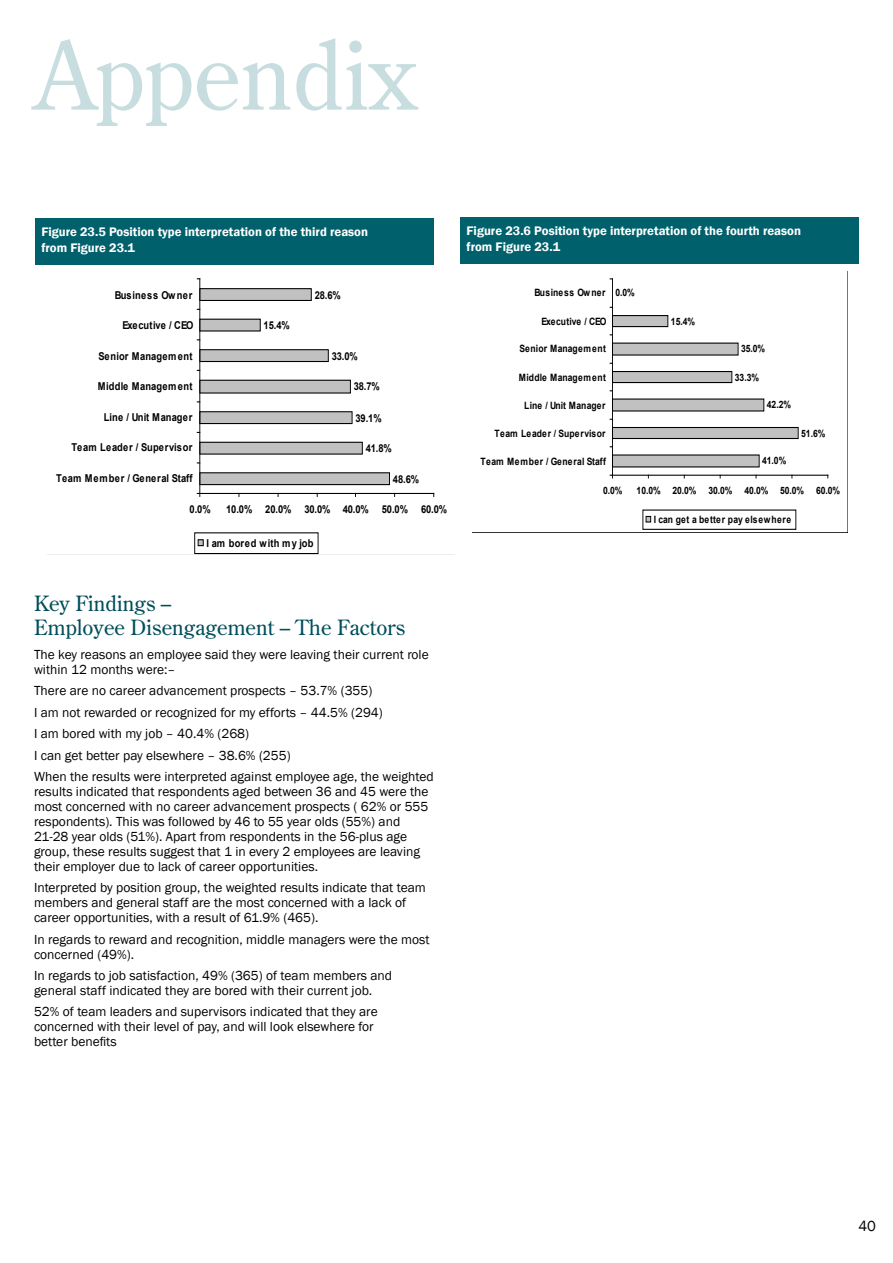
<style>
.page{position:relative;width:893px;height:1263px;background:#fff}
.page>*{position:absolute;margin:0;border:0;box-sizing:border-box;transform-origin:0 0}
.t1{font:93px "Century Old Style Std";letter-spacing:.005em;color:#c7dddf}
.t2{font:21px/24px "Century Old Style Std";letter-spacing:.005em;color:#004e5b}
.t3{font:15px "Franklin Gothic";color:#000}
.t4{font:13.5px/15px "Franklin Gothic";color:#000}
.t5{font:600 12.75px/16.5px "Franklin Gothic";color:#fff}
.t6{font:700 10.8px "Arial";letter-spacing:.025em;color:#000;scale:.86 1}
.t7{font:700 10.8px "Arial";letter-spacing:-.01em;color:#000;scale:.86 1}
.t8{font:700 10.05px "Arial";letter-spacing:.025em;color:#000;scale:.85 1}
.t9{font:700 10.05px "Arial";letter-spacing:-.01em;color:#000;scale:.85 1}
</style>
<div class="page">
<div style="left:35px;top:218px;width:399px;height:47px;background:#00616c"></div>
<svg style="left:194px;top:278px;width:241px;height:276px"></svg>
<div style="left:460px;top:217px;width:399px;height:47px;background:#00616c"></div>
<svg style="left:609px;top:278px;width:220px;height:252px"></svg>
<h1 class="t1" style="left:34px;top:16px;width:385px">Appendix</h1>
<p class="t5" style="left:41px;top:224px;width:328px">Figure 23.5 Position type interpretation of the third reason from Figure 23.1</p>
<p class="t6" style="left:115px;top:288px;width:92px">Business Owner</p>
<p class="t6" style="left:315px;top:288px;width:32px">28.6%</p>
<p class="t7" style="left:122px;top:318px;width:84px">Executive / CEO</p>
<p class="t6" style="left:264px;top:318px;width:32px">15.4%</p>
<p class="t6" style="left:99px;top:349px;width:111px">Senior Management</p>
<p class="t6" style="left:332px;top:349px;width:32px">33.0%</p>
<p class="t6" style="left:98px;top:379px;width:112px">Middle Management</p>
<p class="t6" style="left:354px;top:379px;width:32px">38.7%</p>
<p class="t6" style="left:104px;top:410px;width:105px">Line / Unit Manager</p>
<p class="t6" style="left:355px;top:411px;width:32px">39.1%</p>
<p class="t6" style="left:71px;top:440px;width:142px">Team Leader / Supervisor</p>
<p class="t6" style="left:366px;top:441px;width:32px">41.8%</p>
<p class="t6" style="left:56px;top:471px;width:160px">Team Member / General Staff</p>
<p class="t6" style="left:393px;top:472px;width:32px">48.6%</p>
<p class="t6" style="left:190px;top:502px;width:26px">0.0%</p>
<p class="t7" style="left:226px;top:502px;width:258px">10.0% 20.0% 30.0% 40.0% 50.0% 60.0%</p>
<p class="t6" style="left:207px;top:536px;width:126px">I am bored with my job</p>
<h2 class="t2" style="left:34px;top:591px;width:373px">Key Findings –<br>Employee Disengagement – The Factors</h2>
<p class="t4" style="left:34px;top:647px;width:396px">The key reasons an employee said they were leaving their current role within 12 months were:–</p>
<p class="t4" style="left:34px;top:680px;width:401px;line-height:21.5px">There are no career advancement prospects – 53.7% (355)<br>I am not rewarded or recognized for my efforts – 44.5% (294)<br>I am bored with my job – 40.4% (268)<br>I can get better pay elsewhere – 38.6% (255)<br>When the results were interpreted against employee age, the weighted</p>
<p class="t4" style="left:34px;top:784px;width:396px">results indicated that respondents aged between 36 and 45 were the most concerned with no career advancement prospects ( 62% or 555 respondents). This was followed by 46 to 55 year olds (55%) and 21-28 year olds (51%). Apart from respondents in the 56-plus age group, these results suggest that 1 in every 2 employees are leaving their employer due to lack of career opportunities.</p>
<p class="t4" style="left:34px;top:880px;width:393px">Interpreted by position group, the weighted results indicate that team members and general staff are the most concerned with a lack of career opportunities, with a result of 61.9% (465).</p>
<p class="t4" style="left:34px;top:932px;width:397px">In regards to reward and recognition, middle managers were the most concerned (49%).</p>
<p class="t4" style="left:34px;top:968px;width:360px">In regards to job satisfaction, 49% (365) of team members and general staff indicated they are bored with their current job.</p>
<p class="t4" style="left:34px;top:1005px;width:345px">52% of team leaders and supervisors indicated that they are concerned with their level of pay, and will look elsewhere for better benefits</p>
<p class="t5" style="left:467px;top:222px;width:336px">Figure 23.6 Position type interpretation of the fourth reason from Figure 23.1</p>
<p class="t8" style="left:534px;top:286px;width:85px">Business Owner</p>
<p class="t8" style="left:616px;top:286px;width:24px">0.0%</p>
<p class="t9" style="left:541px;top:315px;width:78px">Executive / CEO</p>
<p class="t8" style="left:671px;top:315px;width:30px">15.4%</p>
<p class="t8" style="left:520px;top:342px;width:103px">Senior Management</p>
<p class="t8" style="left:741px;top:342px;width:30px">35.0%</p>
<p class="t8" style="left:519px;top:371px;width:104px">Middle Management</p>
<p class="t8" style="left:735px;top:371px;width:30px">33.3%</p>
<p class="t8" style="left:524px;top:399px;width:97px">Line / Unit Manager</p>
<p class="t8" style="left:767px;top:398px;width:30px">42.2%</p>
<p class="t8" style="left:495px;top:427px;width:132px">Team Leader / Supervisor</p>
<p class="t8" style="left:801px;top:427px;width:30px">51.6%</p>
<p class="t8" style="left:481px;top:455px;width:149px">Team Member / General Staff</p>
<p class="t8" style="left:762px;top:454px;width:30px">41.0%</p>
<p class="t8" style="left:603px;top:483px;width:24px">0.0%</p>
<p class="t9" style="left:637px;top:483px;width:241px">10.0% 20.0% 30.0% 40.0% 50.0% 60.0%</p>
<p class="t8" style="left:654px;top:513px;width:163px">I can get a better pay elsewhere</p>
<p class="t3" style="left:858px;top:1217px;width:19px">40</p>
</div>
